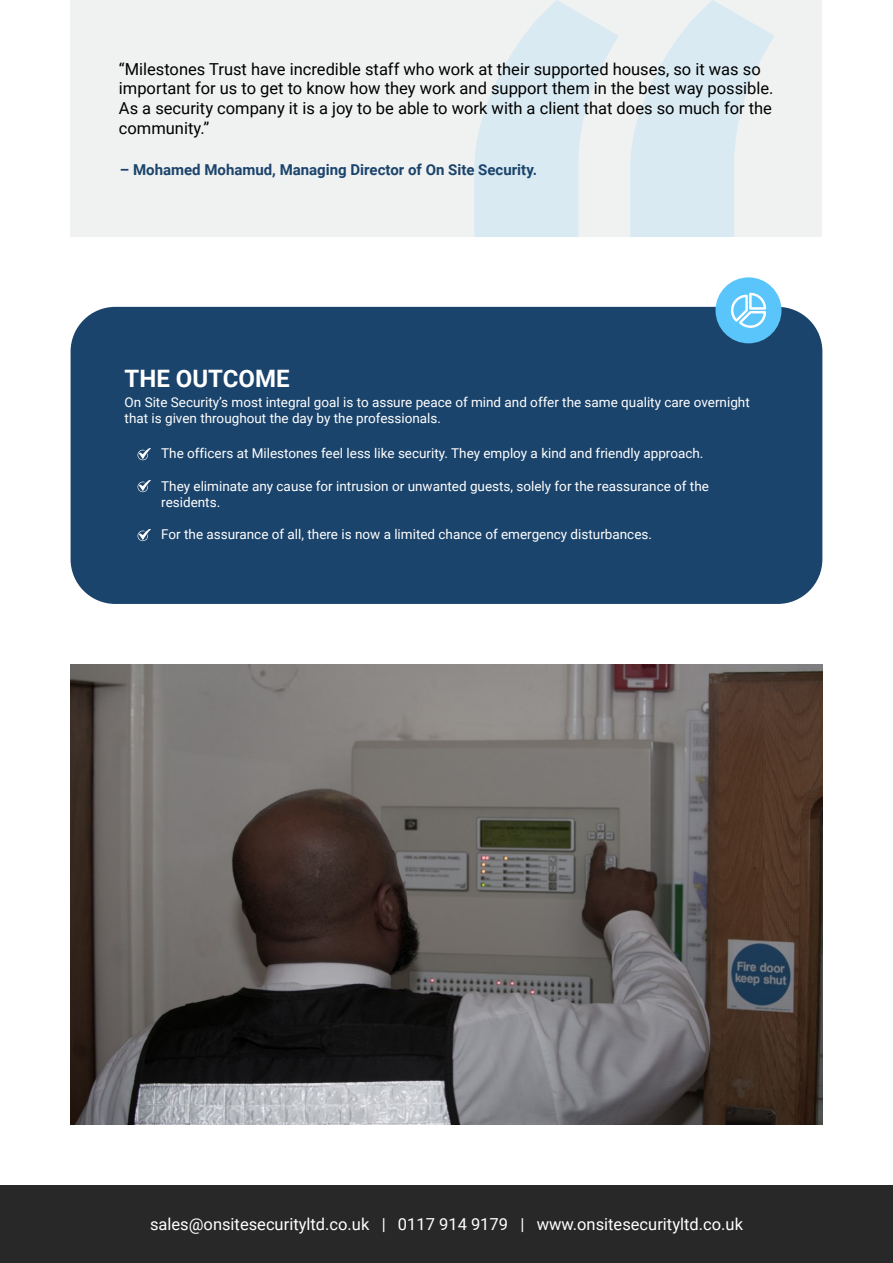
<style>
.page{position:relative;width:893px;height:1263px;background:#fff}
.page>*{position:absolute;margin:0;border:0;box-sizing:border-box;transform-origin:0 0}
.t1{font:700 24px "Roboto";color:#fff}
.t2{font:16.5px/19.8px "Roboto";color:#000}
.t3{font:16.5px "Roboto";color:#fff}
.t4{font:700 15px "Roboto";color:#1b446c}
.t5{font:13.5px/16.2px "Roboto";color:#fff}
</style>
<div class="page">
<img style="left:71px;top:665px;width:751px;height:460px">
<div style="left:71px;top:0;width:751px;height:236px;background:#f0f1f1"></div>
<svg style="left:474px;top:0;width:301px;height:237px;fill:#d9eaf2"></svg>
<div style="left:71px;top:307px;width:751px;height:297px;background:#1b446c;border-radius:45px"></div>
<div style="left:0;top:1186px;width:893px;height:77px;background:#282828"></div>
<svg style="left:138px;top:448px;width:13px;height:12px"></svg>
<svg style="left:138px;top:480px;width:13px;height:12px"></svg>
<svg style="left:138px;top:529px;width:13px;height:12px"></svg>
<div style="left:715px;top:277px;width:66px;height:66px;background:#5ac5fa;border-radius:50%"></div>
<svg style="left:731px;top:293px;width:35px;height:35px"></svg>
<p class="t2" style="left:119px;top:58px;width:656px">“Milestones Trust have incredible staff who work at their supported houses, so it was so important for us to get to know how they work and support them in the best way possible.<br>As a security company it is a joy to be able to work with a client that does so much for the community.”</p>
<p class="t4" style="left:120px;top:160px;width:419px">– Mohamed Mohamud, Managing Director of On Site Security.</p>
<h1 class="t1" style="left:125px;top:361px;width:166px">THE OUTCOME</h1>
<p class="t5" style="left:125px;top:394px;width:627px">On Site Security’s most integral goal is to assure peace of mind and offer the same quality care over-night that is given throughout the day by the profes-sionals.</p>
<p class="t5" style="left:161px;top:445px;width:544px">The officers at Milestones feel less like security. They employ a kind and friendly approach.</p>
<p class="t5" style="left:161px;top:477px;width:549px">They eliminate any cause for intrusion or unwant-ed guests, solely for the reassurance of the residents.</p>
<p class="t5" style="left:161px;top:526px;width:492px">For the assurance of all, there is now a limited chance of emergency disturbances.</p>
<p class="t3" style="left:150px;top:1213px;width:594px">sales@onsitesecurityltd.co.uk | 0117 914 9179 | www.onsitesecurityltd.co.uk</p>
</div>
